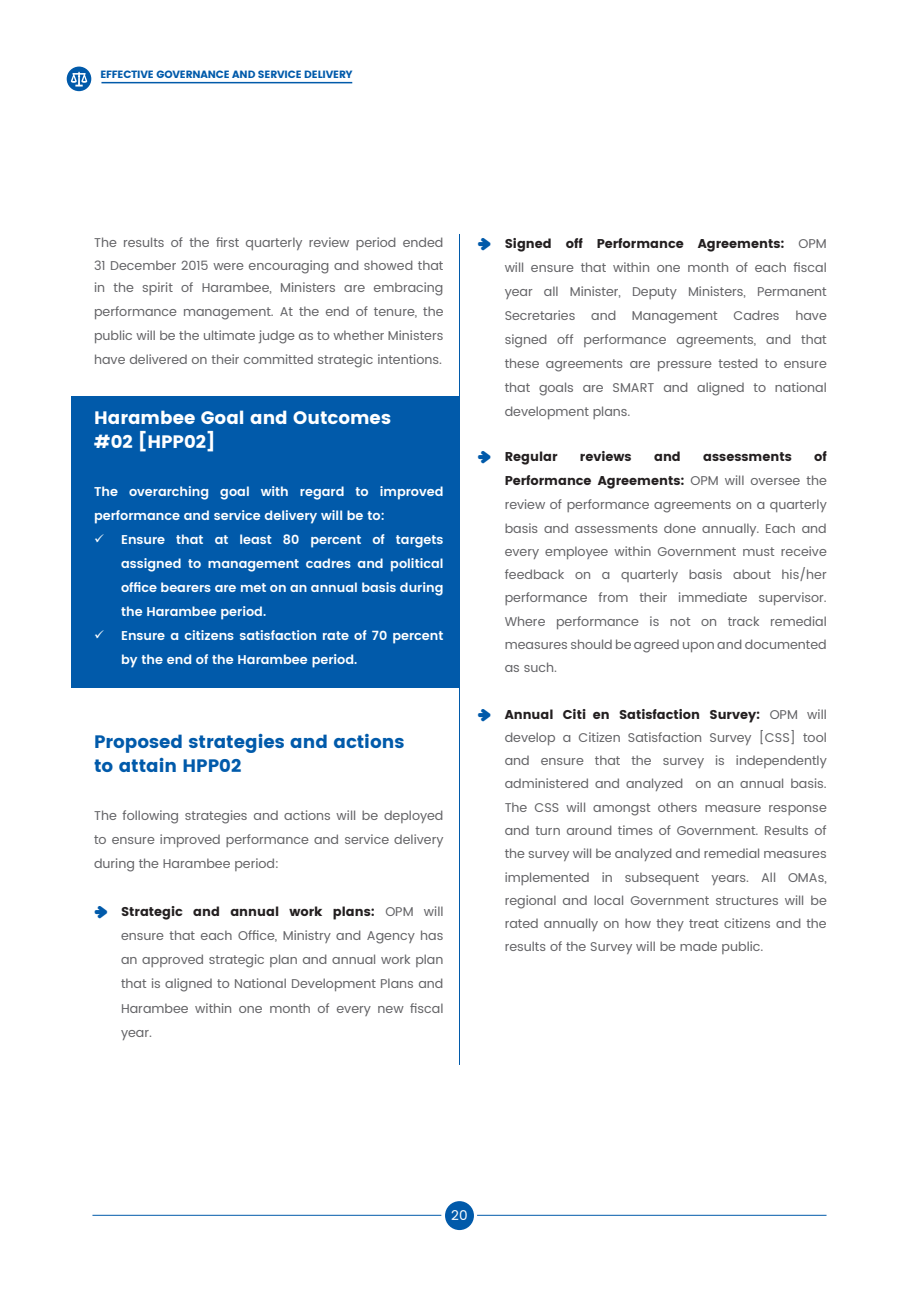
<style>
.page{position:relative;width:919px;height:1289px;background:#fff}
.page>*{position:absolute;margin:0;border:0;box-sizing:border-box;transform-origin:0 0}
.t1{font:18px/24px "Poppins";color:#015aaa}
.t2{font:18px/24px "Poppins";color:#fff}
.t3{font:13.5px "Poppins";color:#fff}
.t4{font:12.75px/24px "Poppins";color:#636366;text-align:justify}
.t5{font:600 12.75px/24px "Poppins";color:#fff}
.t6{font:12.75px "Poppins";color:#231f20}
.t7{font:10.5px "Poppins";letter-spacing:-.015em;color:#015aaa}
.s1{font-family:"J Ckg";font-size:13.5px;color:#015aaa}
.s2{color:#231f20}
</style>
<div class="page">
<div style="left:71px;top:395px;width:388px;height:292px;background:#015aaa"></div>
<div style="left:445px;top:1201px;width:29px;height:28px;background:#015aaa;border-radius:50%"></div>
<hr style="left:92px;top:1214px;width:349px;height:1px;background:#015aaa">
<hr style="left:477px;top:1214px;width:349px;height:1px;background:#015aaa">
<hr style="left:459px;top:234px;width:1px;height:830px;background:#015aaa">
<hr style="left:101px;top:82px;width:251px;height:1px;background:#015aaa">
<div style="left:67px;top:67px;width:24px;height:24px;background:#015aaa;border-radius:50%"></div>
<svg style="left:71px;top:72px;width:16px;height:15px"></svg>
<p class="t7" style="left:100px;top:68px;width:254px">EFFECTIVE GOVERNANCE AND SERVICE DELIVERY</p>
<p class="t4" style="left:94px;top:231px;width:351px;line-height:22.5px">The results of the first quarterly review period ended 31 December 2015 were encouraging and showed that in the spirit of Harambee, Ministers are embracing</p>
<p class="t4" style="left:94px;top:300px;width:351px">performance management. At the end of tenure, the public will be the ultimate judge as to whether Ministers have delivered on their committed strategic intentions.</p>
<h1 class="t2" style="left:94px;top:406px;width:298px">Harambee Goal and Outcomes #02 [HPP02]</h1>
<p class="t5" style="left:94px;top:480px;width:351px">The overarching goal with regard to improved performance and service delivery will be to:</p>
<p class="t5" style="left:121px;top:528px;width:324px;text-align:justify;text-indent:-27px">✓ Ensure that at least 80 percent of targets assigned to management cadres and political office bearers are met on an annual basis during the Harambee period.</p>
<p class="t5" style="left:121px;top:624px;width:324px;text-indent:-27px">✓ Ensure a citizens satisfaction rate of 70 percent by the end of the Harambee period.</p>
<h1 class="t1" style="left:94px;top:730px;width:312px">Proposed strategies and actions to attain HPP02</h1>
<p class="t4" style="left:94px;top:804px;width:351px">The following strategies and actions will be deployed to ensure improved performance and service delivery during the Harambee period:</p>
<p class="t4" style="left:121px;top:900px;width:324px;text-indent:-27px"><span class="s1">➜</span> <span class="s2">Strategic and annual work plans:</span> OPM will ensure that each Office, Ministry and Agency has an approved strategic plan and annual work plan that is aligned to National Development Plans and Harambee within one month of every new fiscal year.</p>
<p class="t4" style="left:504px;top:232px;width:323px;text-indent:-27px"><span class="s1">➜</span> <span class="s2">Signed off Performance Agreements:</span> OPM will ensure that within one month of each fiscal year all Minister, Deputy Ministers, Permanent Secretaries and Management Cadres have signed off performance agreements, and that these agreements are pressure tested to ensure that goals are SMART and aligned to national development plans.</p>
<p class="t6" style="left:477px;top:449px;width:81px"><span class="s1">➜</span> Regular</p>
<p class="t6" style="left:580px;top:449px;width:53px">reviews</p>
<p class="t6" style="left:654px;top:449px;width:28px">and</p>
<p class="t6" style="left:703px;top:449px;width:90px">assessments</p>
<p class="t4" style="left:504px;top:445px;width:323px;line-height:23.4px;text-indent:309px"><span class="s2">of Performance Agreements:</span> OPM will oversee the review of performance agreements on a quarterly basis and assessments done annually. Each and every employee within Government must receive feedback on a quarterly basis about his/her performance from their immediate supervisor.<br>Where performance is not on track remedial measures should be agreed upon and documented as such.</p>
<p class="t4" style="left:504px;top:702px;width:323px;line-height:23.2px;text-indent:-27px"><span class="s1">➜</span> <span class="s2">Annual Citizen Satisfaction Survey:</span> OPM will develop a Citizen Satisfaction Survey [CSS] tool and ensure that the survey is independently administered and analyzed on an annual basis.<br>The CSS will amongst others measure response and turn around times of Government. Results of the survey will be analyzed and remedial measures implemented in subsequent years. All OMAs, regional and local Government structures will be rated annually on how they treat citizens and the results of the Survey will be made public.</p>
<p class="t3" style="left:451px;top:1207px;width:18px">20</p>
</div>
